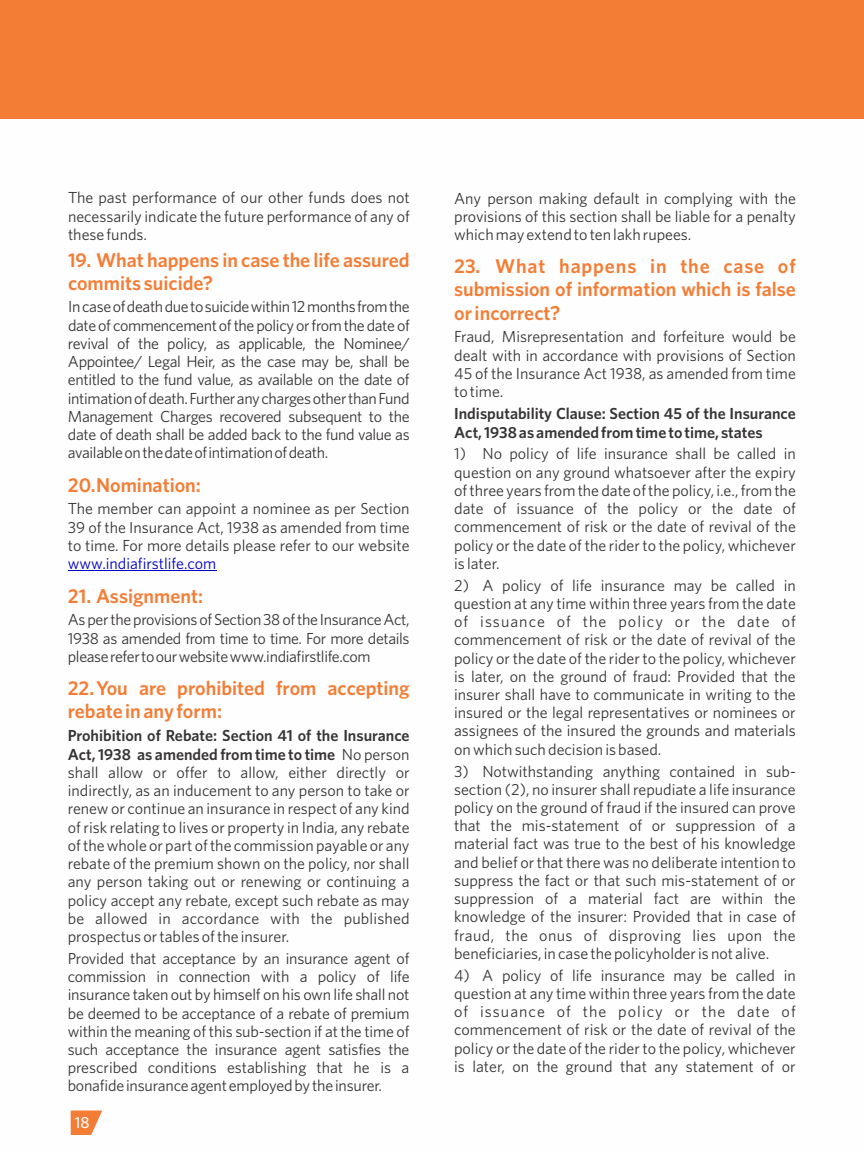
<style>
.page{position:relative;width:864px;height:1152px;background:#fff}
.page>*{position:absolute;margin:0;border:0;box-sizing:border-box;transform-origin:0 0}
.t1{font:600 20px/23px "Whitney";color:#f47d35}
.t2{font:16px/18.2px "Whitney";color:#373435;text-align:justify}
.t3{font:600 16px/18.4px "Whitney";color:#373435}
.t4{font:16px "Whitney";color:#0000c4}
.t5{font:500 16px "Whitney";color:#fefefe}
.s1{font-weight:600}
</style>
<div class="page">
<div style="left:0;top:0;width:864px;height:119px;background:#f47d35"></div>
<hr style="left:68px;top:571px;width:148px;height:1px;background:#0000c4">
<svg style="left:71px;top:1111px;width:31px;height:24px"></svg>
<p class="t2" style="left:68px;top:190px;width:343px">The past performance of our other funds does not necessarily indicate the future performance of any of these funds.</p>
<p class="t1" style="left:68px;top:250px;width:343px">19. What happens in case the life assured commits suicide?</p>
<p class="t2" style="left:68px;top:299px;width:343px">Incaseofdeathduetosuicidewithin12monthsfromthe dateof commencementofthepolicyorfromthedateof revival of the policy, as applicable, the Nominee/ Appointee/ Legal Heir, as the case may be, shall be entitled to the fund value, as available on the date of intimationofdeath.FurtheranychargesotherthanFund Management Charges recovered subsequent to the date of death shall be added back to the fund value as availableonthedateofintimationofdeath.</p>
<p class="t1" style="left:68px;top:475px;width:135px">20. Nomination:</p>
<p class="t2" style="left:68px;top:501px;width:343px">The member can appoint a nominee as per Section 39 of the Insurance Act, 1938 as amended from time to time. For more details please refer to our website</p>
<p class="t4" style="left:68px;top:558px;width:150px">www.indiafirstlife.com</p>
<p class="t1" style="left:68px;top:586px;width:137px">21. Assignment:</p>
<p class="t2" style="left:68px;top:612px;width:343px">AspertheprovisionsofSection38oftheInsuranceAct, 1938 as amended from time to time. For more details pleaserefertoourwebsitewww.indiafirstlife.com</p>
<p class="t1" style="left:68px;top:678px;width:343px">22. You are prohibited from accepting rebate in any form:</p>
<p class="t2" style="left:68px;top:728px;width:343px"><span class="s1">Prohibition of Rebate: Section 41 of the Insurance Act, 1938 as amended from time to time</span> No person shall allow or offer to allow, either directly or indirectly, as an inducement to any person to take or renew or continue an insurance in respect of any kind of risk relating to lives or property in India, any rebate of the whole or part of the commission payable or any rebate of the premium shown on the policy, nor shall any person taking out or renewing or continuing a policy accept any rebate, except such rebate as may be allowed in accordance with the published prospectus or tables of the insurer.</p>
<p class="t2" style="left:68px;top:951px;width:343px">Provided that acceptance by an insurance agent of commission in connection with a policy of life insurance taken out by himself on his own life shall not be deemed to be acceptance of a rebate of premium within the meaning of this sub-section if at the time of such acceptance the insurance agent satisfies the prescribed conditions establishing that he is a bonafideinsuranceagentemployedbytheinsurer.</p>
<p class="t5" style="left:75px;top:1117px;width:16px">18</p>
<p class="t2" style="left:454px;top:190px;width:343px">Any person making default in complying with the provisions of this section shall be liable for a penalty which may extend to ten lakh rupees.</p>
<p class="t1" style="left:454px;top:257px;width:343px;text-align:justify">23. What happens in the case of submission of information which is false or incorrect?</p>
<p class="t2" style="left:454px;top:329px;width:343px">Fraud, Misrepresentation and forfeiture would be dealt with in accordance with provisions of Section 45 of the Insurance Act 1938, as amended from time to time.</p>
<p class="t3" style="left:454px;top:406px;width:343px">Indisputability Clause: Section 45 of the Insurance<br>Act, 1938 as amended from time to time, states</p>
<p class="t2" style="left:454px;top:446px;width:343px">1) No policy of life insurance shall be called in question on any ground whatsoever after the expiry of three years from the date of the policy, i.e., from the date of issuance of the policy or the date of commencement of risk or the date of revival of the policy or the date of the rider to the policy, whichever is later.</p>
<p class="t2" style="left:454px;top:577px;width:343px">2) A policy of life insurance may be called in question at any time within three years from the date of issuance of the policy or the date of commencement of risk or the date of revival of the policy or the date of the rider to the policy, whichever is later, on the ground of fraud: Provided that the insurer shall have to communicate in writing to the insured or the legal representatives or nominees or assignees of the insured the grounds and materials on which such decision is based.</p>
<p class="t2" style="left:454px;top:763px;width:343px">3) Notwithstanding anything contained in sub&shy;section (2), no insurer shall repudiate a life insurance policy on the ground of fraud if the insured can prove that the mis-statement of or suppression of a material fact was true to the best of his knowledge and belief or that there was no deliberate intention to suppress the fact or that such mis-statement of or suppression of a material fact are within the knowledge of the insurer: Provided that in case of fraud, the onus of disproving lies upon the beneficiaries, in case the policyholder is not alive.</p>
<p class="t2" style="left:454px;top:967px;width:343px">4) A policy of life insurance may be called in question at any time within three years from the date of issuance of the policy or the date of commencement of risk or the date of revival of the policy or the date of the rider to the policy, whichever is later, on the ground that any statement of or</p>
</div>
